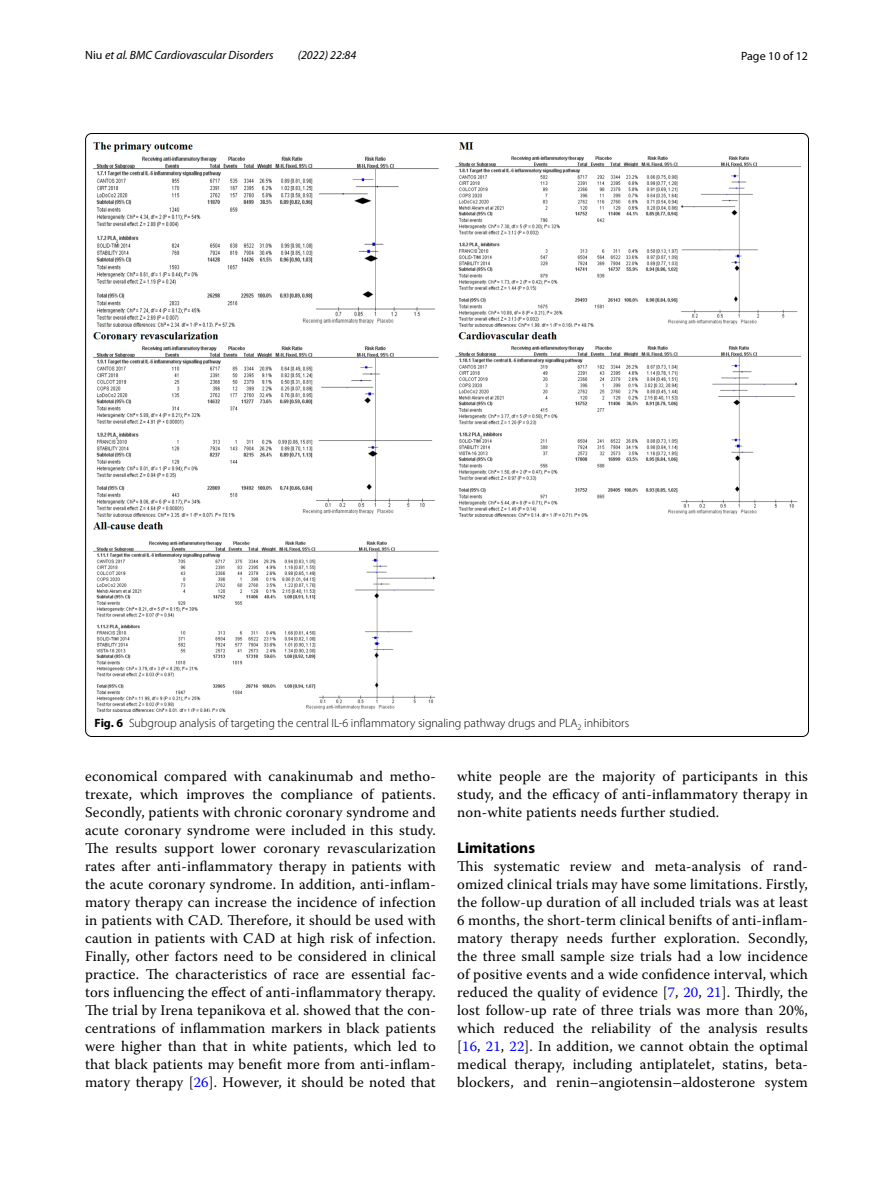
<style>
.page{position:relative;width:893px;height:1187px;background:#fff}
.page>*{position:absolute;margin:0;border:0;box-sizing:border-box;transform-origin:0 0}
.t1{font:700 15.45px "Myriad Pro";color:#000}
.t2{font:14.7px/18px "Warnock Pro";letter-spacing:.015em;color:#000;text-align:justify}
.t3{font:300 12px "Myriad Pro";color:#000}
.t4{font:italic 12px "Myriad Pro";color:#000}
.t5{font:12px "Myriad Pro";color:#000}
.s1{font-style:normal}
.s2{font-weight:700}
.s3{color:#00f}
</style>
<div class="page">
<img style="left:94px;top:142px;width:706px;height:569px">
<p class="t4" style="left:85px;top:48px;width:190px"><span class="s1">Niu</span> et al. BMC Cardiovascular Disorders</p>
<p class="t4" style="left:298px;top:48px;width:60px">(2022) 22:84</p>
<p class="t5" style="left:741px;top:48px;width:68px">Page 10 of 12</p>
<p class="t3" style="left:95px;top:716px;width:536px"><span class="s2">Fig. 6</span> Subgroup analysis of targeting the central IL-6 inflammatory signaling pathway drugs and PLA<sub>2</sub> inhibitors</p>
<p class="t2" style="left:85px;top:766px;width:352px">economical compared with canakinumab and metho&shy;trexate, which improves the compliance of patients.<br>Secondly, patients with chronic coronary syndrome and acute coronary syndrome were included in this study.<br>The results support lower coronary revascularization rates after anti-inflammatory therapy in patients with the acute coronary syndrome. In addition, anti-inflam&shy;matory therapy can increase the incidence of infection in patients with CAD. Therefore, it should be used with caution in patients with CAD at high risk of infection.<br>Finally, other factors need to be considered in clinical practice. The characteristics of race are essential fac&shy;tors influencing the effect of anti-inflammatory therapy.<br>The trial by Irena tepanikova et al. showed that the con&shy;centrations of inflammation markers in black patients were higher than that in white patients, which led to that black patients may benefit more from anti-inflam&shy;matory therapy [<span class="s3">26</span>]. However, it should be noted that</p>
<p class="t2" style="left:457px;top:766px;width:352px">white people are the majority of participants in this study, and the efficacy of anti-inflammatory therapy in non-white patients needs further studied.</p>
<p class="t1" style="left:457px;top:837px;width:79px">Limitations</p>
<p class="t2" style="left:457px;top:856px;width:352px">This systematic review and meta-analysis of rand&shy;omized clinical trials may have some limitations. Firstly, the follow-up duration of all included trials was at least 6 months, the short-term clinical benifts of anti-inflam&shy;matory therapy needs further exploration. Secondly, the three small sample size trials had a low incidence of positive events and a wide confidence interval, which reduced the quality of evidence [<span class="s3">7</span>, <span class="s3">20</span>, <span class="s3">21</span>]. Thirdly, the lost follow-up rate of three trials was more than 20%, which reduced the reliability of the analysis results [<span class="s3">16</span>, <span class="s3">21</span>, <span class="s3">22</span>]. In addition, we cannot obtain the optimal medical therapy, including antiplatelet, statins, beta&shy;blockers, and renin–angiotensin–aldosterone system</p>
</div>
